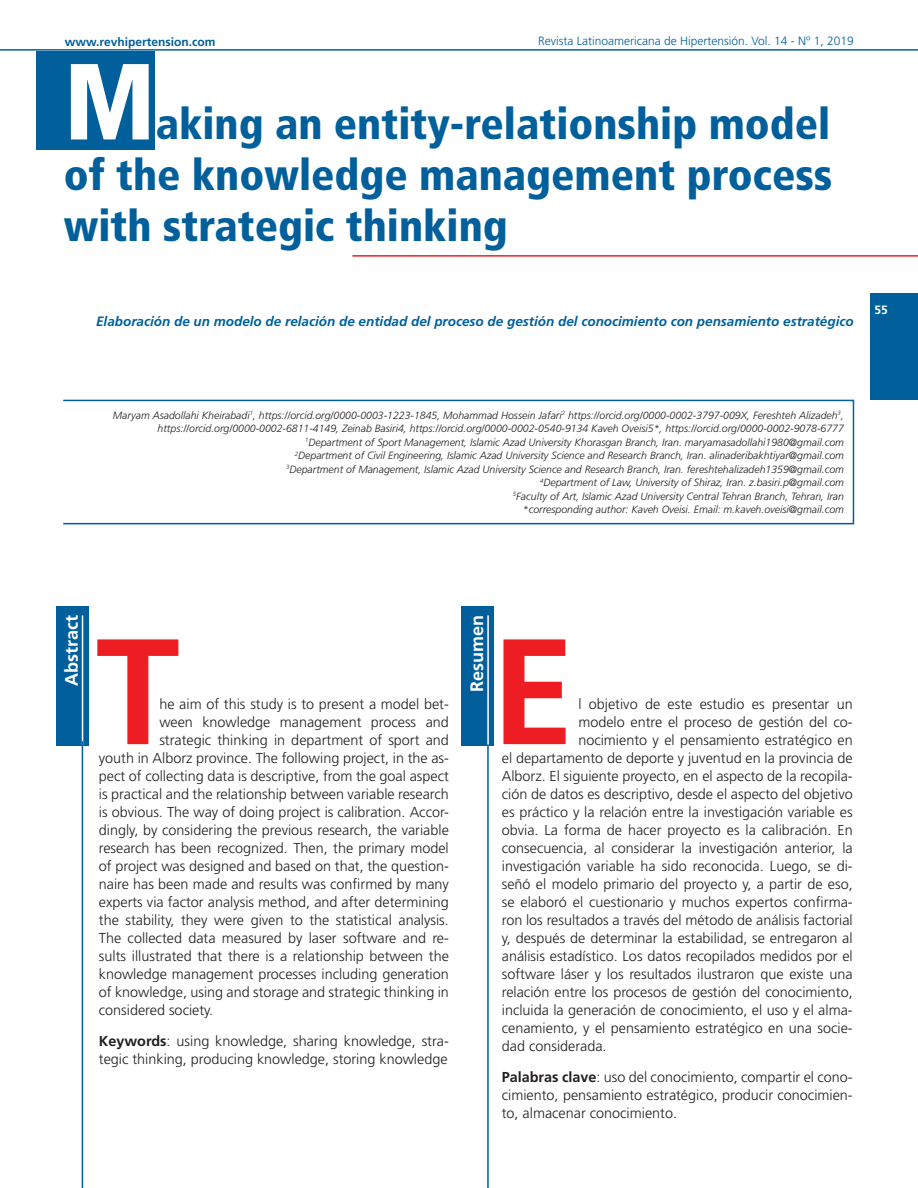
<style>
.page{position:relative;width:918px;height:1188px;background:#fff}
.page>*{position:absolute;margin:0;border:0;box-sizing:border-box;transform-origin:0 0}
.t1{font:900 condensed 108px "Frutiger";color:#fff}
.t2{font:900 condensed 43.5px/51px "Frutiger";color:#01609b;text-align:justify}
.t3{font:700 18px "Frutiger";color:#fff}
.t4{font:300 14.4px/18px "Frutiger";color:#231f20}
.t5{font:italic 700 13.5px "Frutiger";color:#01609b}
.t6{font:300 12px "Frutiger";color:#01609b}
.t7{font:700 12px "Frutiger";color:#01609b}
.t8{font:700 12px "Frutiger";color:#fff}
.t9{font:italic 300 10.5px "Frutiger";color:#231f20}
.s1{font-weight:700}
</style>
<div class="page">
<div style="left:871px;top:293px;width:47px;height:107px;background:#01609b"></div>
<hr style="left:0;top:49px;width:918px;height:2px;background:#01609b">
<div style="left:36px;top:51px;width:119px;height:99px;background:#01609b"></div>
<hr style="left:352px;top:255px;width:566px;height:2px;background:#ee1d23">
<div style="left:62px;top:400px;width:792px;height:124px;border:2px solid #01609b"></div>
<div style="left:56px;top:606px;width:32px;height:139px;background:#01609b"></div>
<hr style="left:82px;top:615px;width:1px;height:130px;background:#fff">
<hr style="left:82px;top:741px;width:1px;height:447px;background:#01609b">
<div style="left:461px;top:606px;width:33px;height:139px;background:#01609b"></div>
<hr style="left:487px;top:615px;width:2px;height:130px;background:#fff">
<hr style="left:487px;top:744px;width:2px;height:444px;background:#01609b">
<svg style="left:97px;top:639px;width:81px;height:105px"></svg>
<svg style="left:503px;top:639px;width:63px;height:105px"></svg>
<p class="t7" style="left:65px;top:35px;width:152px">www.revhipertension.com</p>
<p class="t6" style="left:538px;top:34px;width:317px">Revista Latinoamericana de Hipertensión. Vol. 14 - Nº 1, 2019</p>
<p class="t1" style="left:64px;top:37px;width:94px">M</p>
<p class="t2" style="left:64px;top:99px;width:770px;text-indent:92px">aking an entity-relationship model of the knowledge management process with strategic thinking</p>
<p class="t5" style="left:96px;top:313px;width:759px">Elaboración de un modelo de relación de entidad del proceso de gestión del conocimiento con pensamiento estratégico</p>
<p class="t8" style="left:874px;top:303px;width:15px">55</p>
<p class="t9" style="left:113px;top:409px;width:732px">Maryam Asadollahi Kheirabadi<sup>1</sup>, https://orcid.org/0000-0003-1223-1845, Mohammad Hossein Jafari<sup>2</sup> https://orcid.org/0000-0002-3797-009X, Fereshteh Alizadeh<sup>3</sup>,</p>
<p class="t9" style="left:158px;top:423px;width:688px">https://orcid.org/0000-0002-6811-4149, Zeinab Basiri4, https://orcid.org/0000-0002-0540-9134 Kaveh Oveisi5*, https://orcid.org/0000-0002-9078-6777</p>
<p class="t9" style="left:305px;top:436px;width:540px"><sup>1</sup>Department of Sport Management, Islamic Azad University Khorasgan Branch, Iran. maryamasadollahi1980@gmail.com</p>
<p class="t9" style="left:295px;top:450px;width:551px"><sup>2</sup>Department of Civil Engineering, Islamic Azad University Science and Research Branch, Iran. alinaderibakhtiyar@gmail.com</p>
<p class="t9" style="left:286px;top:463px;width:559px"><sup>3</sup>Department of Management, Islamic Azad University Science and Research Branch, Iran. fereshtehalizadeh1359@gmail.com</p>
<p class="t9" style="left:540px;top:477px;width:305px"><sup>4</sup>Department of Law, University of Shiraz, Iran. z.basiri.p@gmail.com</p>
<p class="t9" style="left:513px;top:490px;width:333px"><sup>5</sup>Faculty of Art, Islamic Azad University Central Tehran Branch, Tehran, Iran</p>
<p class="t9" style="left:523px;top:504px;width:323px">*corresponding author: Kaveh Oveisi. Email: m.kaveh.oveisi@gmail.com</p>
<p class="t3" style="left:61px;top:686px;width:72px;rotate:-90deg">Abstract</p>
<p class="t3" style="left:466px;top:692px;width:79px;rotate:-90deg">Resumen</p>
<p class="t4" style="left:159px;top:695px;width:291px">he aim of this study is to present a model bet-</p>
<p class="t4" style="left:159px;top:713px;width:291px">ween knowledge management process and</p>
<p class="t4" style="left:159px;top:731px;width:291px">strategic thinking in department of sport and</p>
<p class="t4" style="left:99px;top:749px;width:351px">youth in Alborz province. The following project, in the as-</p>
<p class="t4" style="left:99px;top:767px;width:351px">pect of collecting data is descriptive, from the goal aspect</p>
<p class="t4" style="left:99px;top:785px;width:352px">is practical and the relationship between variable research</p>
<p class="t4" style="left:99px;top:803px;width:351px">is obvious. The way of doing project is calibration. Accor-</p>
<p class="t4" style="left:99px;top:821px;width:351px">dingly, by considering the previous research, the variable</p>
<p class="t4" style="left:99px;top:839px;width:351px">research has been recognized. Then, the primary model</p>
<p class="t4" style="left:99px;top:857px;width:351px">of project was designed and based on that, the question-</p>
<p class="t4" style="left:99px;top:875px;width:352px">naire has been made and results was confirmed by many</p>
<p class="t4" style="left:99px;top:893px;width:352px">experts via factor analysis method, and after determining</p>
<p class="t4" style="left:99px;top:911px;width:351px">the stability, they were given to the statistical analysis.</p>
<p class="t4" style="left:99px;top:929px;width:351px">The collected data measured by laser software and re-</p>
<p class="t4" style="left:99px;top:947px;width:352px">sults illustrated that there is a relationship between the</p>
<p class="t4" style="left:99px;top:965px;width:351px">knowledge management processes including generation</p>
<p class="t4" style="left:99px;top:983px;width:352px">of knowledge, using and storage and strategic thinking in</p>
<p class="t4" style="left:99px;top:1001px;width:116px">considered society.</p>
<p class="t4" style="left:99px;top:1032px;width:351px"><span class="s1">Keywords</span>: using knowledge, sharing knowledge, stra&shy;tegic thinking, producing knowledge, storing knowledge</p>
<p class="t4" style="left:578px;top:695px;width:276px">l objetivo de este estudio es presentar un</p>
<p class="t4" style="left:578px;top:713px;width:276px">modelo entre el proceso de gestión del co-</p>
<p class="t4" style="left:578px;top:731px;width:276px">nocimiento y el pensamiento estratégico en</p>
<p class="t4" style="left:502px;top:749px;width:352px">el departamento de deporte y juventud en la provincia de</p>
<p class="t4" style="left:502px;top:767px;width:352px">Alborz. El siguiente proyecto, en el aspecto de la recopila-</p>
<p class="t4" style="left:502px;top:785px;width:352px">ción de datos es descriptivo, desde el aspecto del objetivo</p>
<p class="t4" style="left:502px;top:803px;width:352px">es práctico y la relación entre la investigación variable es</p>
<p class="t4" style="left:502px;top:821px;width:352px">obvia. La forma de hacer proyecto es la calibración. En</p>
<p class="t4" style="left:502px;top:839px;width:352px">consecuencia, al considerar la investigación anterior, la</p>
<p class="t4" style="left:502px;top:857px;width:352px">investigación variable ha sido reconocida. Luego, se di-</p>
<p class="t4" style="left:502px;top:875px;width:352px">señó el modelo primario del proyecto y, a partir de eso,</p>
<p class="t4" style="left:502px;top:893px;width:352px">se elaboró el cuestionario y muchos expertos confirma-</p>
<p class="t4" style="left:502px;top:911px;width:352px">ron los resultados a través del método de análisis factorial</p>
<p class="t4" style="left:502px;top:929px;width:352px">y, después de determinar la estabilidad, se entregaron al</p>
<p class="t4" style="left:502px;top:947px;width:352px">análisis estadístico. Los datos recopilados medidos por el</p>
<p class="t4" style="left:502px;top:965px;width:352px">software láser y los resultados ilustraron que existe una</p>
<p class="t4" style="left:502px;top:983px;width:352px">relación entre los procesos de gestión del conocimiento,</p>
<p class="t4" style="left:502px;top:1001px;width:352px">incluida la generación de conocimiento, el uso y el alma-</p>
<p class="t4" style="left:502px;top:1019px;width:352px">cenamiento, y el pensamiento estratégico en una socie-</p>
<p class="t4" style="left:502px;top:1037px;width:106px">dad considerada.</p>
<p class="t4" style="left:502px;top:1068px;width:352px;text-align:justify"><span class="s1">Palabras clave</span>: uso del conocimiento, compartir el cono&shy;cimiento, pensamiento estratégico, producir conocimien&shy;to, almacenar conocimiento.</p>
</div>
